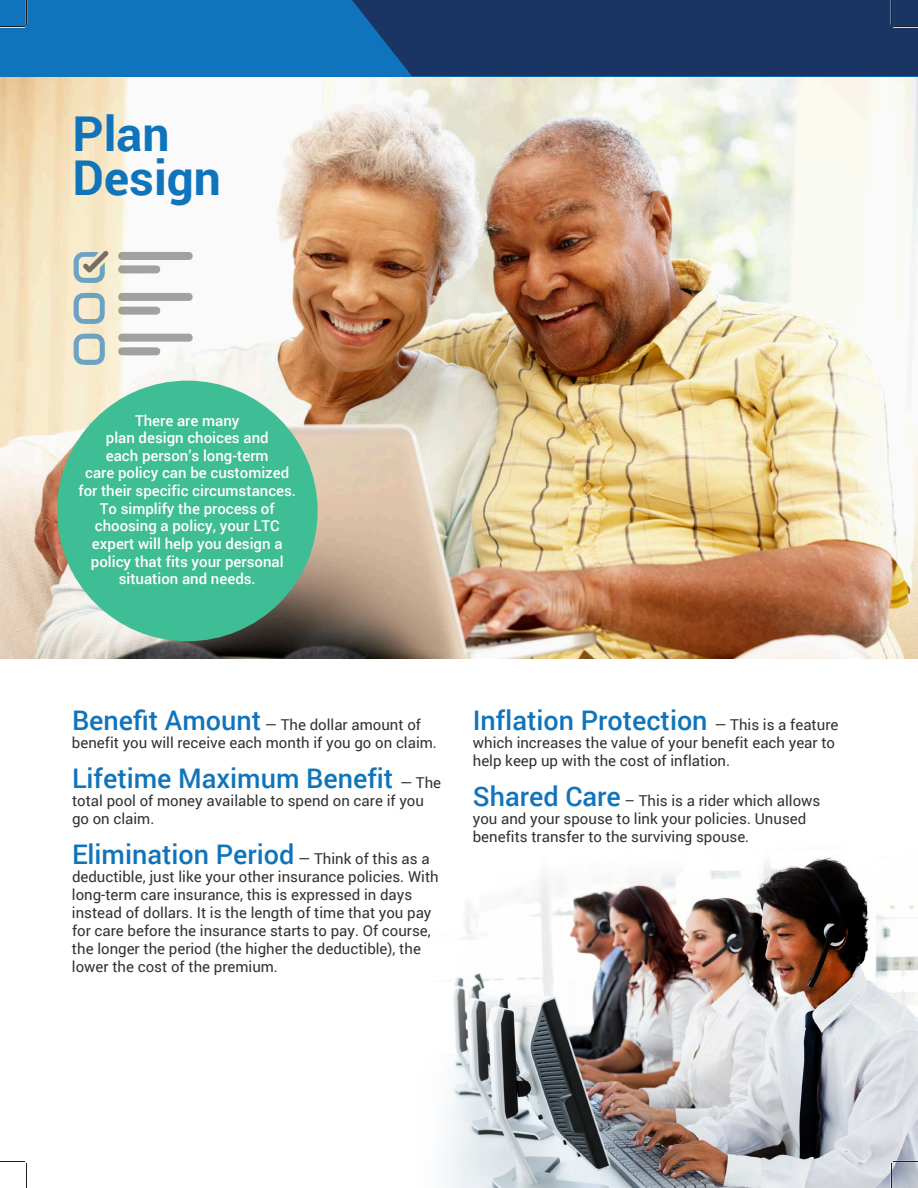
<style>
.page{position:relative;width:918px;height:1188px;background:#fff}
.page>*{position:absolute;margin:0;border:0;box-sizing:border-box;transform-origin:0 0}
.t1{font:700 48px/43.5px "Roboto";color:#1074bc}
.t2{font:500 27px "Roboto";color:#1074bc}
.t3{font:15px/18px "Roboto";color:#313232}
.t4{font:500 15px/17.7px "Roboto";color:#fff;text-align:center}
.s1{font-weight:500;font-size:27px;color:#1074bc}
.s2{font-weight:400;font-size:15px;color:#313232}
</style>
<div class="page">
<img style="left:0;top:76px;width:918px;height:582px">
<img style="left:442px;top:857px;width:476px;height:331px">
<div style="left:57px;top:381px;width:261px;height:260px;background:#3fbd94;border-radius:50%"></div>
<div style="left:0;top:0;width:918px;height:76px;background:#1074bc"></div>
<svg style="left:118px;top:293px;width:75px;height:8px"></svg>
<svg style="left:74px;top:334px;width:31px;height:31px"></svg>
<svg style="left:74px;top:293px;width:31px;height:31px"></svg>
<svg style="left:118px;top:307px;width:43px;height:8px"></svg>
<svg style="left:117px;top:252px;width:76px;height:21px"></svg>
<svg style="left:118px;top:334px;width:75px;height:21px"></svg>
<svg style="left:74px;top:251px;width:35px;height:32px"></svg>
<svg style="left:0;top:1161px;width:27px;height:27px"></svg>
<svg style="left:891px;top:1161px;width:27px;height:27px"></svg>
<svg style="left:0;top:0;width:27px;height:28px"></svg>
<div style="left:352px;top:0;width:566px;height:76px;background:#1a3564"></div>
<h1 class="t1" style="left:73px;top:110px;width:150px">Plan<br>Design</h1>
<p class="t4" style="left:78px;top:411px;width:219px">There are many<br>plan design choices and<br>each person’s long-term<br>care policy can be customized for their specific circumstances.<br>To simplify the process of choosing a policy, your LTC expert will help you design a policy that fits your personal situation and needs.</p>
<p class="t3" style="left:72px;top:715px;width:366px"><span class="s1">Benefit Amount</span> — The dollar amount of benefit you will receive each month if you go on claim.</p>
<h2 class="t2" style="left:72px;top:759px;width:371px">Lifetime Maximum Benefit <span class="s2">— The</span></h2>
<p class="t3" style="left:72px;top:791px;width:353px">total pool of money available to spend on care if you go on claim.</p>
<h2 class="t2" style="left:72px;top:835px;width:359px">Elimination Period <span class="s2">— Think of this as a</span></h2>
<p class="t3" style="left:72px;top:867px;width:368px">deductible, just like your other insurance policies. With long-term care insurance, this is expressed in days instead of dollars. It is the length of time that you pay for care before the insurance starts to pay. Of course, the longer the period (the higher the deductible), the lower the cost of the premium.</p>
<h2 class="t2" style="left:473px;top:701px;width:367px">Inflation Protection <span class="s2">— This is a feature</span></h2>
<p class="t3" style="left:473px;top:733px;width:364px">which increases the value of your benefit each year to help keep up with the cost of inflation.</p>
<p class="t3" style="left:473px;top:791px;width:349px"><span class="s1">Shared Care</span> – This is a rider which allows you and your spouse to link your policies. Unused benefits transfer to the surviving spouse.</p>
</div>
